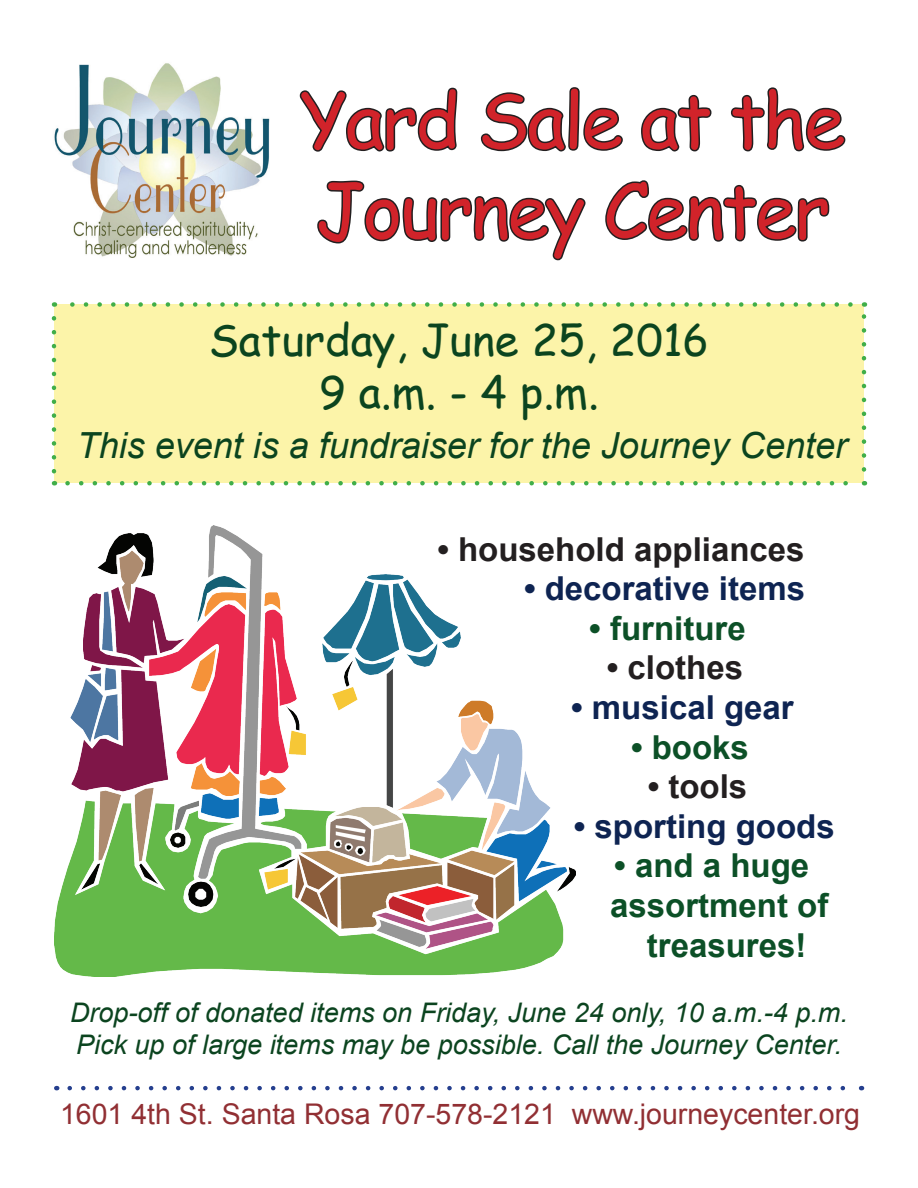
<style>
.page{position:relative;width:918px;height:1188px;background:#fff}
.page>*{position:absolute;margin:0;border:0;box-sizing:border-box;transform-origin:0 0}
.t1{font:75px/90px "Comic Sans MS";letter-spacing:-.03em;color:#d1232a}
.t2{font:43.5px/52.2px "Comic Sans MS";color:#0b441f;text-align:center}
.t3{font:italic 36px "Arial";color:#0b441f}
.t4{font:700 33px/39.6px "Arial";color:#0c5027;text-align:center}
.t5{font:700 33px "Arial";color:#0e2452}
.t6{font:700 33px "Arial";color:#231f20}
.t7{font:28.5px "Arial";color:#912f33}
.t8{font:italic 27px/32.4px "Arial";color:#0b441f}
</style>
<div class="page">
<img style="left:54px;top:525px;width:521px;height:452px">
<svg style="left:52px;top:63px;width:814px;height:422px"></svg>
<svg style="left:70px;top:1086px;width:775px;height:4px"></svg>
<h1 class="t1" style="left:300px;top:73px;width:547px">Yard Sale at the<br>Journey Center</h1>
<h2 class="t2" style="left:209px;top:312px;width:502px">Saturday, June 25, 2016<br>9 a.m. - 4 p.m.</h2>
<h3 class="t3" style="left:77px;top:422px;width:772px">This event is a fundraiser for the Journey Center</h3>
<p class="t6" style="left:437px;top:527px;width:369px">• household appliances</p>
<p class="t5" style="left:524px;top:567px;width:283px">• decorative items</p>
<p class="t4" style="left:589px;top:610px;width:158px">• furniture</p>
<p class="t6" style="left:607px;top:646px;width:138px">• clothes</p>
<p class="t5" style="left:571px;top:686px;width:224px">• musical gear</p>
<p class="t4" style="left:631px;top:728px;width:119px">• books</p>
<p class="t6" style="left:648px;top:765px;width:101px">• tools</p>
<p class="t5" style="left:574px;top:804px;width:262px">• sporting goods</p>
<p class="t4" style="left:610px;top:847px;width:220px">• and a huge assortment of treasures!</p>
<p class="t8" style="left:70px;top:996px;width:779px">Drop-off of donated items on Friday, June 24 only, 10 a.m.-4 p.m.<br>Pick up of large items may be possible. Call the Journey Center.</p>
<p class="t7" style="left:60px;top:1095px;width:802px">1601 4th St. Santa Rosa 707-578-2121 www.journeycenter.org</p>
</div>
